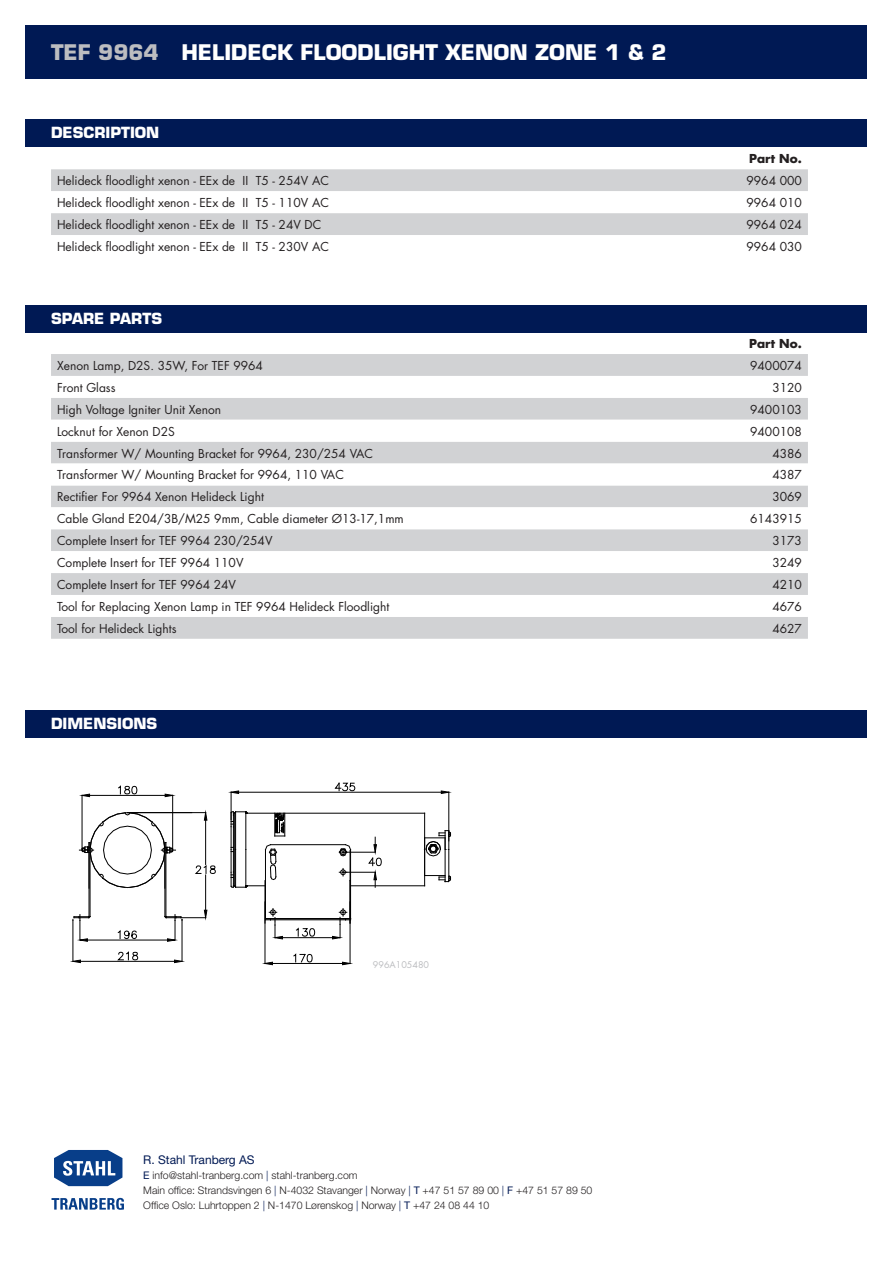
<style>
.page{position:relative;width:893px;height:1263px;background:#fff}
.page>*{position:absolute;margin:0;border:0;box-sizing:border-box;transform-origin:0 0}
.t1{font:700 21px "Eurostile LT Std";color:#fff}
.t2{font:700 15px "Eurostile LT Std";color:#fff}
.Brødtekst{font:12px "Futura Std";color:#231f20}
.t3{font:12px "Helvetica Neue LT";color:#001954}
.Brødtekst-2{font:700 12px "Futura Std";color:#231f20}
.t4{font:300 10.5px/15px "Helvetica Neue LT";color:#231f20}
.Description{font:9px "Futura Std";color:#bcbdc0}
.s1{color:#bcbdc0}
.s2{font-weight:400;color:#001954}
.s3{color:#001954}
</style>
<div class="page">
<div style="left:26px;top:26px;width:841px;height:53px;background:#001954"></div>
<svg style="left:54px;top:1150px;width:69px;height:37px"></svg>
<svg style="left:52px;top:1198px;width:72px;height:12px"></svg>
<div style="left:51px;top:169px;width:757px;height:22px;background:#d1d2d4"></div>
<div style="left:51px;top:213px;width:757px;height:22px;background:#d1d2d4"></div>
<div style="left:26px;top:119px;width:841px;height:27px;background:#001954"></div>
<div style="left:26px;top:305px;width:841px;height:27px;background:#001954"></div>
<div style="left:51px;top:354px;width:757px;height:285px;background:#d1d2d4"></div>
<svg style="left:51px;top:376px;width:757px;height:241px"></svg>
<hr style="left:424px;top:813px;width:1px;height:73px;background:#000">
<hr style="left:246px;top:813px;width:179px;height:1px;background:#000">
<hr style="left:445px;top:838px;width:1px;height:43px;background:#000">
<hr style="left:449px;top:831px;width:1px;height:50px;background:#000">
<svg style="left:425px;top:875px;width:26px;height:7px"></svg>
<svg style="left:424px;top:830px;width:27px;height:27px"></svg>
<hr style="left:265px;top:902px;width:1px;height:61px;background:#000">
<hr style="left:350px;top:902px;width:1px;height:61px;background:#000">
<hr style="left:272px;top:963px;width:71px;height:1px;background:#000">
<svg style="left:265px;top:962px;width:8px;height:3px"></svg>
<svg style="left:342px;top:962px;width:8px;height:3px"></svg>
<svg style="left:293px;top:954px;width:20px;height:9px"></svg>
<hr style="left:282px;top:937px;width:51px;height:1px;background:#000">
<svg style="left:296px;top:928px;width:19px;height:9px"></svg>
<hr style="left:73px;top:920px;width:1px;height:41px;background:#000">
<hr style="left:182px;top:919px;width:1px;height:42px;background:#000">
<hr style="left:80px;top:961px;width:94px;height:1px;background:#000">
<svg style="left:73px;top:960px;width:7px;height:2px"></svg>
<svg style="left:174px;top:960px;width:8px;height:2px"></svg>
<svg style="left:118px;top:951px;width:20px;height:9px"></svg>
<hr style="left:82px;top:795px;width:1px;height:55px;background:#000">
<hr style="left:172px;top:795px;width:1px;height:55px;background:#000">
<hr style="left:90px;top:795px;width:75px;height:1px;background:#000">
<svg style="left:82px;top:794px;width:8px;height:3px"></svg>
<svg style="left:165px;top:794px;width:8px;height:3px"></svg>
<svg style="left:118px;top:786px;width:20px;height:9px"></svg>
<hr style="left:449px;top:792px;width:1px;height:49px;background:#000">
<hr style="left:239px;top:792px;width:202px;height:1px;background:#000">
<svg style="left:441px;top:791px;width:8px;height:2px"></svg>
<svg style="left:335px;top:782px;width:21px;height:9px"></svg>
<hr style="left:270px;top:919px;width:76px;height:1px;background:#000">
<hr style="left:265px;top:918px;width:86px;height:1px;background:#000">
<hr style="left:265px;top:850px;width:1px;height:68px;background:#000">
<hr style="left:270px;top:844px;width:76px;height:1px;background:#000">
<hr style="left:350px;top:850px;width:1px;height:68px;background:#000">
<svg style="left:265px;top:908px;width:18px;height:31px"></svg>
<svg style="left:332px;top:908px;width:19px;height:31px"></svg>
<svg style="left:339px;top:844px;width:12px;height:12px"></svg>
<svg style="left:339px;top:868px;width:8px;height:8px"></svg>
<hr style="left:165px;top:848px;width:1px;height:68px;background:#000">
<hr style="left:166px;top:848px;width:1px;height:68px;background:#000">
<hr style="left:90px;top:848px;width:1px;height:68px;background:#000">
<hr style="left:89px;top:848px;width:1px;height:68px;background:#000">
<svg style="left:79px;top:812px;width:97px;height:76px"></svg>
<hr style="left:343px;top:852px;width:32px;height:1px;background:#000">
<hr style="left:343px;top:872px;width:32px;height:1px;background:#000">
<svg style="left:374px;top:872px;width:2px;height:15px"></svg>
<svg style="left:368px;top:837px;width:14px;height:29px"></svg>
<hr style="left:128px;top:812px;width:78px;height:1px;background:#000">
<hr style="left:205px;top:820px;width:1px;height:44px;background:#000">
<hr style="left:205px;top:875px;width:1px;height:35px;background:#000">
<svg style="left:204px;top:812px;width:3px;height:8px"></svg>
<svg style="left:195px;top:865px;width:21px;height:9px"></svg>
<hr style="left:87px;top:940px;width:80px;height:1px;background:#000">
<svg style="left:73px;top:914px;width:18px;height:27px"></svg>
<svg style="left:164px;top:910px;width:43px;height:31px"></svg>
<svg style="left:118px;top:930px;width:19px;height:9px"></svg>
<svg style="left:230px;top:791px;width:55px;height:97px"></svg>
<hr style="left:351px;top:885px;width:74px;height:1px;background:#000">
<div style="left:26px;top:710px;width:841px;height:27px;background:#001954"></div>
<p class="t1" style="left:51px;top:39px;width:617px"><span class="s1">TEF 9964</span> HELIDECK FLOODLIGHT XENON ZONE 1 &amp; 2</p>
<p class="t2" style="left:51px;top:123px;width:110px">DESCRIPTION</p>
<p class="Brødtekst-2" style="left:749px;top:151px;width:54px">Part No.</p>
<p class="Brødtekst" style="left:57px;top:173px;width:273px">Helideck floodlight xenon - EEx de II T5 - 254V AC</p>
<p class="Brødtekst" style="left:746px;top:173px;width:57px">9964 000</p>
<p class="Brødtekst" style="left:57px;top:195px;width:273px">Helideck floodlight xenon - EEx de II T5 - 110V AC</p>
<p class="Brødtekst" style="left:746px;top:195px;width:57px">9964 010</p>
<p class="Brødtekst" style="left:57px;top:217px;width:266px">Helideck floodlight xenon - EEx de II T5 - 24V DC</p>
<p class="Brødtekst" style="left:746px;top:217px;width:57px">9964 024</p>
<p class="Brødtekst" style="left:57px;top:239px;width:273px">Helideck floodlight xenon - EEx de II T5 - 230V AC</p>
<p class="Brødtekst" style="left:746px;top:239px;width:57px">9964 030</p>
<p class="t2" style="left:51px;top:309px;width:113px">SPARE PARTS</p>
<p class="Brødtekst-2" style="left:749px;top:336px;width:54px">Part No.</p>
<p class="Brødtekst" style="left:57px;top:358px;width:208px">Xenon Lamp, D2S. 35W, For TEF 9964</p>
<p class="Brødtekst" style="left:750px;top:358px;width:53px">9400074</p>
<p class="Brødtekst" style="left:57px;top:380px;width:60px">Front Glass</p>
<p class="Brødtekst" style="left:772px;top:380px;width:31px">3120</p>
<p class="Brødtekst" style="left:57px;top:402px;width:166px">High Voltage Igniter Unit Xenon</p>
<p class="Brødtekst" style="left:750px;top:402px;width:53px">9400103</p>
<p class="Brødtekst" style="left:57px;top:424px;width:119px">Locknut for Xenon D2S</p>
<p class="Brødtekst" style="left:750px;top:424px;width:53px">9400108</p>
<p class="Brødtekst" style="left:57px;top:445px;width:317px">Transformer W/ Mounting Bracket for 9964, 230/254 VAC</p>
<p class="Brødtekst" style="left:772px;top:445px;width:31px">4386</p>
<p class="Brødtekst" style="left:57px;top:467px;width:288px">Transformer W/ Mounting Bracket for 9964, 110 VAC</p>
<p class="Brødtekst" style="left:772px;top:467px;width:31px">4387</p>
<p class="Brødtekst" style="left:57px;top:489px;width:208px">Rectifier For 9964 Xenon Helideck Light</p>
<p class="Brødtekst" style="left:772px;top:489px;width:31px">3069</p>
<p class="Brødtekst" style="left:57px;top:511px;width:348px">Cable Gland E204/3B/M25 9mm, Cable diameter Ø13-17,1mm</p>
<p class="Brødtekst" style="left:750px;top:511px;width:53px">6143915</p>
<p class="Brødtekst" style="left:57px;top:533px;width:217px">Complete Insert for TEF 9964 230/254V</p>
<p class="Brødtekst" style="left:772px;top:533px;width:31px">3173</p>
<p class="Brødtekst" style="left:57px;top:555px;width:188px">Complete Insert for TEF 9964 110V</p>
<p class="Brødtekst" style="left:772px;top:555px;width:31px">3249</p>
<p class="Brødtekst" style="left:57px;top:577px;width:181px">Complete Insert for TEF 9964 24V</p>
<p class="Brødtekst" style="left:772px;top:577px;width:31px">4210</p>
<p class="Brødtekst" style="left:57px;top:599px;width:334px">Tool for Replacing Xenon Lamp in TEF 9964 Helideck Floodlight</p>
<p class="Brødtekst" style="left:772px;top:599px;width:31px">4676</p>
<p class="Brødtekst" style="left:57px;top:621px;width:121px">Tool for Helideck Lights</p>
<p class="Brødtekst" style="left:772px;top:621px;width:31px">4627</p>
<p class="t2" style="left:51px;top:715px;width:108px">DIMENSIONS</p>
<p class="Description" style="left:373px;top:959px;width:58px">996A105480</p>
<p class="t3" style="left:143px;top:1153px;width:113px">R. Stahl Tranberg AS</p>
<p class="t4" style="left:143px;top:1168px;width:451px"><span class="s2">E</span> info@stahl-tranberg.com <span class="s3">|</span> stahl-tranberg.com<br>Main office: Strandsvingen 6 <span class="s3">|</span> N-4032 Stavanger <span class="s3">|</span> Norway <span class="s3">|</span> <span class="s2">T</span> +47 51 57 89 00 <span class="s3">|</span> <span class="s2">F</span> +47 51 57 89 50<br>Office Oslo: Luhrtoppen 2 <span class="s3">|</span> N-1470 Lørenskog <span class="s3">|</span> Norway <span class="s3">|</span> <span class="s2">T</span> +47 24 08 44 10</p>
</div>
